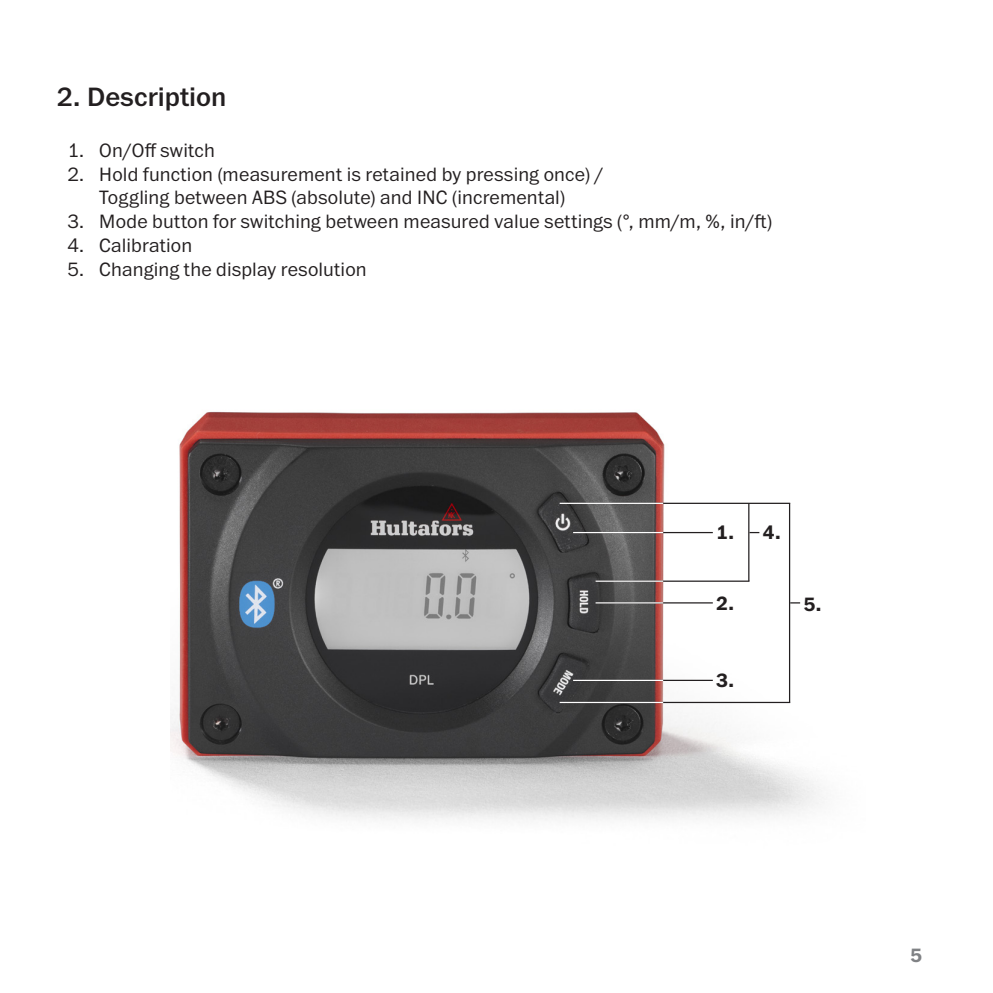
<style>
.page{position:relative;width:993px;height:993px;background:#fff}
.page>*{position:absolute;margin:0;border:0;box-sizing:border-box;transform-origin:0 0}
.Head_2{font:500 27.5px "Franklin ITC Pro";color:#231f20}
.Body{font:300 20px/23.8px "Franklin ITC Pro";letter-spacing:.01em;color:#231f20;text-align:center}
.Head_4{font:700 20px "Franklin ITC Pro";color:#231f20}
.t1{font:700 20px "Franklin ITC Pro";color:#808285}
</style>
<div class="page">
<img style="left:171px;top:411px;width:653px;height:410px">
<hr style="left:573px;top:531px;width:139px;height:2px;background:#231f20">
<hr style="left:559px;top:502px;width:231px;height:2px;background:#231f20">
<hr style="left:559px;top:701px;width:231px;height:1px;background:#231f20">
<hr style="left:595px;top:580px;width:154px;height:1px;background:#231f20">
<hr style="left:748px;top:503px;width:1px;height:78px;background:#231f20">
<hr style="left:788px;top:503px;width:2px;height:199px;background:#231f20">
<hr style="left:595px;top:602px;width:117px;height:1px;background:#231f20">
<svg style="left:749px;top:531px;width:10px;height:2px"></svg>
<hr style="left:573px;top:679px;width:139px;height:1px;background:#231f20">
<hr style="left:559px;top:502px;width:104px;height:2px;background:#fff">
<hr style="left:573px;top:531px;width:90px;height:2px;background:#fff">
<hr style="left:595px;top:580px;width:68px;height:1px;background:#fff">
<hr style="left:595px;top:602px;width:68px;height:1px;background:#fff">
<hr style="left:573px;top:679px;width:90px;height:1px;background:#fff">
<hr style="left:559px;top:701px;width:104px;height:1px;background:#fff">
<p class="Head_2" style="left:57px;top:81px;width:171px">2. Description</p>
<p class="Body" style="left:68px;top:139px;width:149px">1. On/Off switch</p>
<p class="Body" style="left:67px;top:163px;width:538px">2. Hold function (measurement is retained by pressing once) /<br>Toggling between ABS (absolute) and INC (incremental)</p>
<p class="Body" style="left:67px;top:210px;width:706px">3. Mode button for switching between measured value settings (°, mm/m, %, in/ft)</p>
<p class="Body" style="left:67px;top:234px;width:126px">4. Calibration</p>
<p class="Body" style="left:67px;top:258px;width:301px">5. Changing the display resolution</p>
<p class="Head_4" style="left:716px;top:521px;width:19px">1.</p>
<p class="Head_4" style="left:762px;top:521px;width:19px">4.</p>
<p class="Head_4" style="left:716px;top:591px;width:19px">2.</p>
<p class="Head_4" style="left:803px;top:592px;width:19px">5.</p>
<p class="Head_4" style="left:716px;top:668px;width:19px">3.</p>
<p class="t1" style="left:910px;top:943px;width:13px">5</p>
</div>
